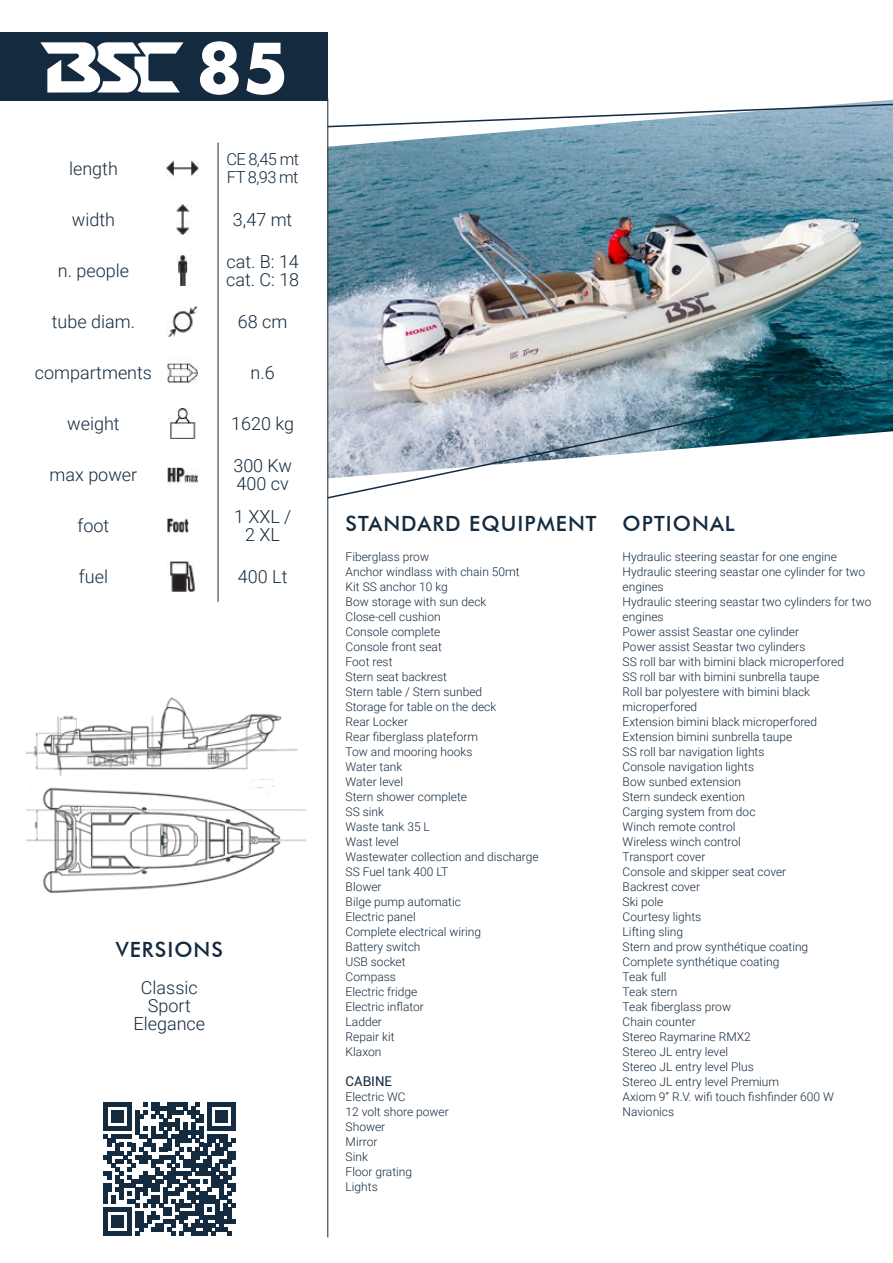
<style>
.page{position:relative;width:893px;height:1263px;background:#fff}
.page>*{position:absolute;margin:0;border:0;box-sizing:border-box;transform-origin:0 0}
.t1{font:700 67.2px "Futura";color:#fff}
.t2{font:500 21px "Futura BT";letter-spacing:.05em;color:#142a3e}
.t3{font:300 18px/18.1px "Roboto";color:#142a3e;text-align:center}
.t4{font:300 16.5px/18.1px "Roboto";letter-spacing:-.04em;color:#142a3e}
.t5{font:13.5px "Roboto";color:#142a3e}
.t6{font:300 12px/15px "Roboto";color:#142a3e}
</style>
<div class="page">
<img style="left:328px;top:128px;width:565px;height:240px">
<hr style="left:327px;top:98px;width:1px;height:1139px;background:#142a3e">
<svg style="left:103px;top:1103px;width:133px;height:132px"></svg>
<hr style="left:218px;top:143px;width:1px;height:51px;background:#142a3e">
<hr style="left:218px;top:194px;width:1px;height:51px;background:#142a3e">
<hr style="left:218px;top:245px;width:1px;height:51px;background:#142a3e">
<hr style="left:218px;top:296px;width:1px;height:51px;background:#142a3e">
<hr style="left:218px;top:347px;width:1px;height:51px;background:#142a3e">
<hr style="left:218px;top:398px;width:1px;height:51px;background:#142a3e">
<hr style="left:218px;top:449px;width:1px;height:51px;background:#142a3e">
<hr style="left:218px;top:500px;width:1px;height:51px;background:#142a3e">
<hr style="left:218px;top:551px;width:1px;height:51px;background:#142a3e">
<img style="left:165px;top:160px;width:34px;height:16px">
<img style="left:176px;top:204px;width:17px;height:30px">
<img style="left:177px;top:255px;width:12px;height:30px">
<img style="left:167px;top:306px;width:30px;height:30px">
<img style="left:167px;top:357px;width:30px;height:26px">
<img style="left:168px;top:408px;width:28px;height:30px">
<img style="left:167px;top:467px;width:30px;height:17px">
<img style="left:167px;top:517px;width:22px;height:17px">
<img style="left:167px;top:561px;width:29px;height:30px">
<div style="left:1px;top:33px;width:327px;height:68px;background:#142a3e"></div>
<svg style="left:40px;top:42px;width:143px;height:51px"></svg>
<img style="left:26px;top:697px;width:279px;height:196px">
<svg style="left:327px;top:100px;width:566px;height:28px"></svg>
<svg style="left:327px;top:368px;width:566px;height:132px"></svg>
<h1 class="t1" style="left:196px;top:20px;width:94px">85</h1>
<h3 class="t3" style="left:69px;top:159px;width:50px">length</h3>
<h3 class="t4" style="left:226px;top:150px;width:74px">CE 8,45 mt<br>FT 8,93 mt</h3>
<h3 class="t3" style="left:72px;top:210px;width:45px">width</h3>
<h3 class="t3" style="left:233px;top:210px;width:61px">3,47 mt</h3>
<h3 class="t3" style="left:58px;top:261px;width:73px">n. people</h3>
<h3 class="t3" style="left:226px;top:252px;width:75px;text-align:left">cat. B: 14 cat. C: 18</h3>
<h3 class="t3" style="left:52px;top:312px;width:85px">tube diam.</h3>
<h3 class="t3" style="left:238px;top:312px;width:51px">68 cm</h3>
<h3 class="t3" style="left:35px;top:363px;width:119px">compartments</h3>
<h3 class="t3" style="left:251px;top:363px;width:26px">n.6</h3>
<h3 class="t3" style="left:67px;top:414px;width:54px">weight</h3>
<h3 class="t3" style="left:231px;top:414px;width:64px">1620 kg</h3>
<h3 class="t3" style="left:50px;top:465px;width:89px">max power</h3>
<h3 class="t3" style="left:233px;top:456px;width:60px;text-align:left">300 Kw<br>400 cv</h3>
<h3 class="t3" style="left:78px;top:516px;width:33px">foot</h3>
<h3 class="t3" style="left:234px;top:507px;width:59px">1 XXL /<br>2 XL</h3>
<h3 class="t3" style="left:79px;top:567px;width:31px">fuel</h3>
<h3 class="t3" style="left:238px;top:567px;width:51px">400 Lt</h3>
<h2 class="t2" style="left:116px;top:937px;width:109px">VERSIONS</h2>
<h3 class="t3" style="left:134px;top:977px;width:73px">Classic<br>Sport<br>Elegance</h3>
<h2 class="t2" style="left:346px;top:511px;width:253px">STANDARD EQUIPMENT</h2>
<p class="t6" style="left:346px;top:549px;width:195px">Fiberglass prow<br>Anchor windlass with chain 50mt<br>Kit SS anchor 10 kg<br>Bow storage with sun deck<br>Close-cell cushion<br>Console complete<br>Console front seat<br>Foot rest<br>Stern seat backrest<br>Stern table / Stern sunbed<br>Storage for table on the deck<br>Rear Locker<br>Rear fiberglass plateform<br>Tow and mooring hooks<br>Water tank<br>Water level<br>Stern shower complete<br>SS sink<br>Waste tank 35 L<br>Wast level<br>Wastewater collection and discharge<br>SS Fuel tank 400 LT<br>Blower<br>Bilge pump automatic<br>Electric panel<br>Complete electrical wiring<br>Battery switch<br>USB socket<br>Compass<br>Electric fridge<br>Electric inflator<br>Ladder<br>Repair kit<br>Klaxon</p>
<p class="t5" style="left:346px;top:1072px;width:48px">CABINE</p>
<p class="t6" style="left:346px;top:1089px;width:105px">Electric WC<br>12 volt shore power<br>Shower<br>Mirror<br>Sink<br>Floor grating<br>Lights</p>
<h2 class="t2" style="left:623px;top:511px;width:114px">OPTIONAL</h2>
<p class="t6" style="left:623px;top:549px;width:250px">Hydraulic steering seastar for one engine<br>Hydraulic steering seastar one cylinder for two engines<br>Hydraulic steering seastar two cylinders for two engines<br>Power assist Seastar one cylinder<br>Power assist Seastar two cylinders<br>SS roll bar with bimini black microperfored<br>SS roll bar with bimini sunbrella taupe<br>Roll bar polyestere with bimini black microperfored<br>Extension bimini black microperfored<br>Extension bimini sunbrella taupe<br>SS roll bar navigation lights<br>Console navigation lights<br>Bow sunbed extension<br>Stern sundeck exention<br>Carging system from doc<br>Winch remote control<br>Wireless winch control<br>Transport cover<br>Console and skipper seat cover<br>Backrest cover<br>Ski pole<br>Courtesy lights<br>Lifting sling<br>Stern and prow synthétique coating<br>Complete synthétique coating<br>Teak full<br>Teak stern<br>Teak fiberglass prow<br>Chain counter<br>Stereo Raymarine RMX2<br>Stereo JL entry level<br>Stereo JL entry level Plus<br>Stereo JL entry level Premium<br>Axiom 9” R.V. wifi touch fishfinder 600 W<br>Navionics</p>
</div>
